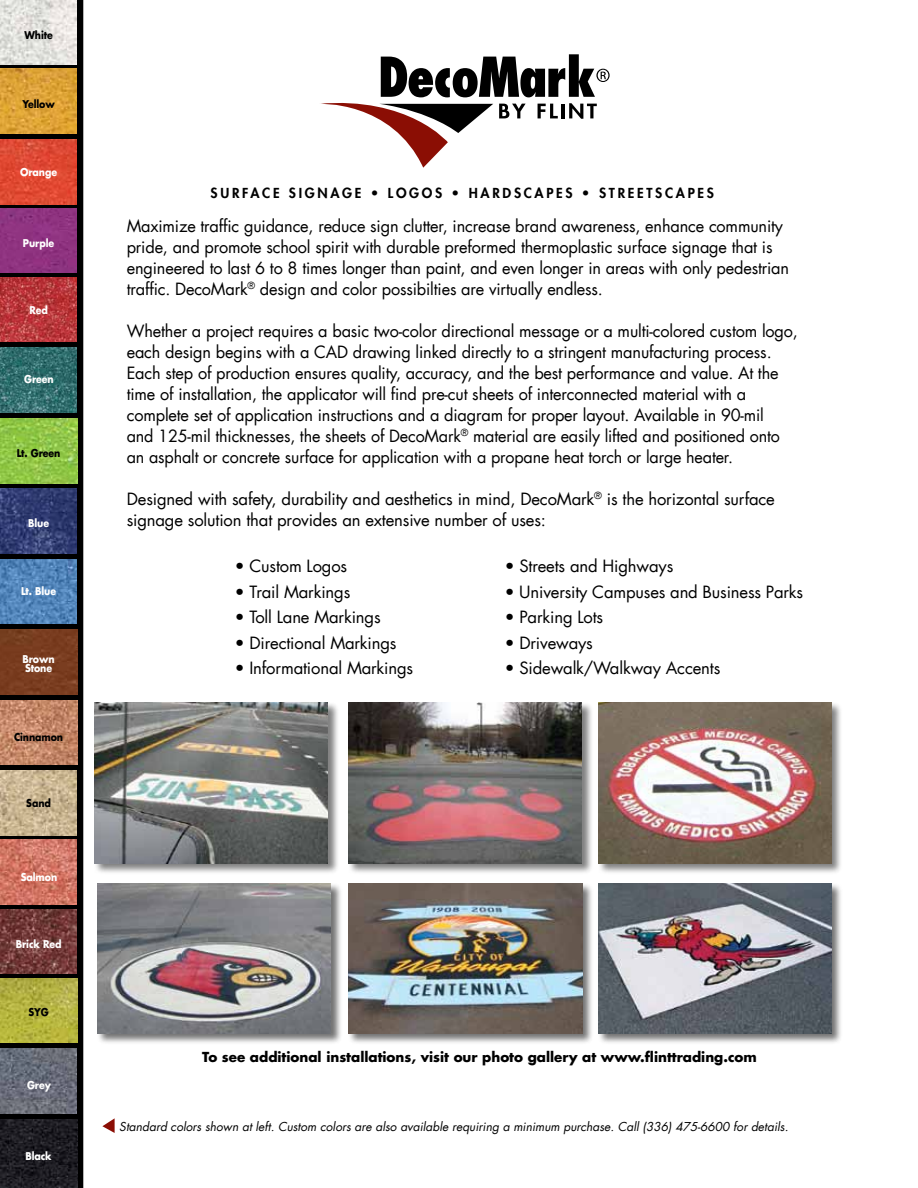
<style>
.page{position:relative;width:918px;height:1188px;background:#fff}
.page>*{position:absolute;margin:0;border:0;box-sizing:border-box;transform-origin:0 0}
.t1{font:16.5px/21px "Futura LT";letter-spacing:-.01em;color:#000}
.t2{font:700 13.5px "Futura LT";color:#000}
.t3{font:800 13.5px "Futura LT";letter-spacing:.2em;color:#000}
.t4{font:italic 12px "Futura LT";color:#000}
.t5{font:700 10.5px/9px "Futura LT";letter-spacing:-.01em;color:#fff;scale:.9 1}
.t6{font:700 10.5px "Futura LT";letter-spacing:-.01em;color:#000;scale:.9 1}
</style>
<div class="page">
<div style="left:1px;top:0;width:82px;height:1188px;background:#000"></div>
<div style="left:0;top:0;width:83px;height:1188px;border:1px solid #000"></div>
<img style="left:0;top:0;width:77px;height:64px">
<img style="left:0;top:69px;width:77px;height:65px">
<img style="left:0;top:139px;width:77px;height:65px">
<img style="left:0;top:277px;width:77px;height:65px">
<div style="left:0;top:208px;width:77px;height:65px;background:#8f3381"></div>
<img style="left:0;top:348px;width:77px;height:64px">
<img style="left:0;top:489px;width:77px;height:64px">
<img style="left:0;top:559px;width:77px;height:65px">
<img style="left:1px;top:1119px;width:76px;height:69px">
<img style="left:0;top:1048px;width:77px;height:65px">
<img style="left:1px;top:978px;width:76px;height:65px">
<img style="left:1px;top:700px;width:76px;height:65px">
<img style="left:0;top:770px;width:77px;height:65px">
<img style="left:0;top:839px;width:77px;height:65px">
<img style="left:0;top:909px;width:77px;height:65px">
<div style="left:0;top:630px;width:77px;height:64px;background:#793c1f"></div>
<svg style="left:102px;top:1118px;width:13px;height:15px"></svg>
<img style="left:1px;top:418px;width:76px;height:65px">
<svg style="left:321px;top:54px;width:289px;height:114px"></svg>
<div style="left:348px;top:883px;width:246px;height:162px;background:#000;opacity:.55"></div>
<img style="left:349px;top:884px;width:233px;height:149px">
<div style="left:598px;top:883px;width:245px;height:162px;background:#000;opacity:.55"></div>
<img style="left:598px;top:884px;width:234px;height:149px">
<div style="left:598px;top:702px;width:245px;height:173px;background:#000;opacity:.5"></div>
<img style="left:598px;top:703px;width:234px;height:160px">
<div style="left:94px;top:702px;width:246px;height:173px;background:#000;opacity:.5"></div>
<img style="left:95px;top:703px;width:233px;height:160px">
<div style="left:348px;top:702px;width:246px;height:173px;background:#000;opacity:.5"></div>
<img style="left:349px;top:703px;width:233px;height:160px">
<div style="left:97px;top:883px;width:245px;height:162px;background:#000;opacity:.55"></div>
<img style="left:97px;top:884px;width:234px;height:149px">
<p class="t6" style="left:24px;top:28px;width:33px">White</p>
<p class="t6" style="left:22px;top:97px;width:38px">Yellow</p>
<p class="t5" style="left:20px;top:168px;width:43px">Orange</p>
<p class="t5" style="left:23px;top:239px;width:36px">Purple</p>
<p class="t5" style="left:29px;top:306px;width:22px">Red</p>
<p class="t5" style="left:24px;top:374px;width:34px">Green</p>
<p class="t6" style="left:17px;top:446px;width:50px">Lt. Green</p>
<p class="t5" style="left:28px;top:518px;width:25px">Blue</p>
<p class="t5" style="left:21px;top:586px;width:41px">Lt. Blue</p>
<p class="t5" style="left:23px;top:654px;width:37px">Brown<br>Stone</p>
<p class="t6" style="left:14px;top:730px;width:56px">Cinnamon</p>
<p class="t6" style="left:26px;top:796px;width:29px">Sand</p>
<p class="t5" style="left:21px;top:872px;width:42px">Salmon</p>
<p class="t5" style="left:16px;top:939px;width:52px">Brick Red</p>
<p class="t6" style="left:28px;top:1005px;width:24px">SYG</p>
<p class="t5" style="left:27px;top:1080px;width:28px">Grey</p>
<p class="t5" style="left:25px;top:1152px;width:31px">Black</p>
<p class="t3" style="left:211px;top:184px;width:505px">SURFACE SIGNAGE • LOGOS • HARDSCAPES • STREETSCAPES</p>
<p class="t1" style="left:127px;top:215px;width:664px">Maximize traffic guidance, reduce sign clutter, increase brand awareness, enhance community pride, and promote school spirit with durable preformed thermoplastic surface signage that is engineered to last 6 to 8 times longer than paint, and even longer in areas with only pedestrian traffic. DecoMark<sup>®</sup> design and color possibilties are virtually endless.</p>
<p class="t1" style="left:127px;top:320px;width:673px">Whether a project requires a basic two-color directional message or a multi-colored custom logo, each design begins with a CAD drawing linked directly to a stringent manufacturing process.<br>Each step of production ensures quality, accuracy, and the best performance and value. At the time of installation, the applicator will find pre-cut sheets of interconnected material with a complete set of application instructions and a diagram for proper layout. Available in 90-mil<br>and 125-mil thicknesses, the sheets of DecoMark<sup>®</sup> material are easily lifted and positioned onto an asphalt or concrete surface for application with a propane heat torch or large heater.</p>
<p class="t1" style="left:127px;top:488px;width:650px">Designed with safety, durability and aesthetics in mind, DecoMark<sup>®</sup> is the horizontal surface signage solution that provides an extensive number of uses:</p>
<p class="t1" style="left:235px;top:556px;width:114px">• Custom Logos</p>
<p class="t1" style="left:505px;top:556px;width:170px">• Streets and Highways</p>
<p class="t1" style="left:235px;top:581px;width:117px">• Trail Markings</p>
<p class="t1" style="left:505px;top:581px;width:300px">• University Campuses and Business Parks</p>
<p class="t1" style="left:235px;top:607px;width:147px">• Toll Lane Markings</p>
<p class="t1" style="left:505px;top:607px;width:100px">• Parking Lots</p>
<p class="t1" style="left:235px;top:632px;width:163px">• Directional Markings</p>
<p class="t1" style="left:505px;top:632px;width:90px">• Driveways</p>
<p class="t1" style="left:235px;top:658px;width:180px">• Informational Markings</p>
<p class="t1" style="left:505px;top:658px;width:217px">• Sidewalk/Walkway Accents</p>
<p class="t2" style="left:202px;top:1047px;width:556px">To see additional installations, visit our photo gallery at www.flinttrading.com</p>
<p class="t4" style="left:119px;top:1119px;width:671px">Standard colors shown at left. Custom colors are also available requiring a minimum purchase. Call (336) 475-6600 for details.</p>
</div>
